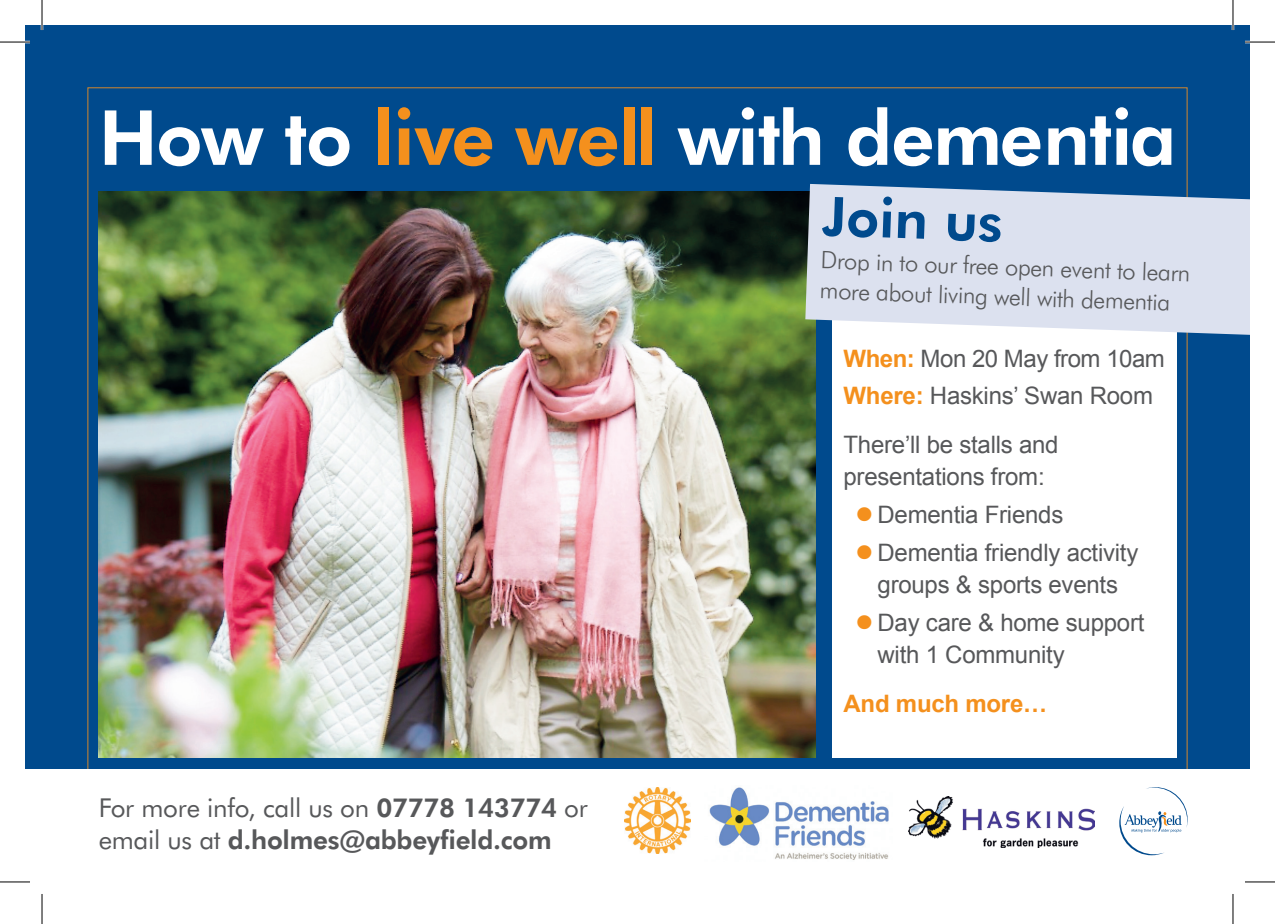
<style>
.page{position:relative;width:1275px;height:924px;background:#fff}
.page>*{position:absolute;margin:0;border:0;box-sizing:border-box;transform-origin:0 0}
.t1{font:700 76px "Futura BT";letter-spacing:-.02em;color:#fff}
.t2{font:700 54px "Futura BT";color:#004a8d}
.t3{font:700 26px/32px "Futura BT";letter-spacing:-.01em;color:#57585a}
.t4{font:24px/32px "Arial";letter-spacing:-.01em;color:#57585a}
.t5{font:300 24px/30px "Futura BT";color:#57585a}
.t6{font:700 24px "Arial";letter-spacing:-.01em;color:#f4901d}
.s1{color:#f4901d}
.s2{font-weight:400}
.s3{font-weight:700;color:#f4901d}
</style>
<div class="page">
<div style="left:25px;top:25px;width:1225px;height:769px;background:#004a8d"></div>
<img style="left:99px;top:191px;width:716px;height:565px">
<div style="left:25px;top:769px;width:1225px;height:129px;background:#fff"></div>
<div style="left:832px;top:201px;width:344px;height:555px;background:#fff"></div>
<img style="left:709px;top:787px;width:180px;height:73px">
<img style="left:908px;top:796px;width:186px;height:50px">
<img style="left:625px;top:787px;width:65px;height:65px">
<svg style="left:1119px;top:787px;width:68px;height:67px"></svg>
<svg style="left:805px;top:184px;width:445px;height:151px;background:#d0d8e8"></svg>
<hr style="left:0;top:41px;width:30px;height:2px;background:#fff">
<hr style="left:1245px;top:41px;width:30px;height:2px;background:#fff">
<hr style="left:41px;top:0;width:2px;height:30px;background:#fff">
<hr style="left:1231px;top:0;width:3px;height:30px;background:#fff">
<hr style="left:0;top:42px;width:30px;height:1px;background:#000">
<hr style="left:1245px;top:42px;width:30px;height:1px;background:#000">
<hr style="left:0;top:881px;width:30px;height:1px;background:#000">
<hr style="left:1245px;top:881px;width:30px;height:1px;background:#000">
<hr style="left:42px;top:0;width:1px;height:30px;background:#000">
<hr style="left:42px;top:893px;width:1px;height:30px;background:#000">
<hr style="left:1232px;top:0;width:1px;height:30px;background:#000">
<hr style="left:1232px;top:893px;width:1px;height:30px;background:#000">
<p class="t1" style="left:99px;top:88px;width:1079px">How to <span class="s1">live well</span> with dementia</p>
<p class="t2" style="left:823px;top:181px;width:182px;rotate:2deg">Join us</p>
<p class="t5" style="left:821px;top:244px;width:371px;rotate:2deg">Drop in to our free open event to learn more about living well with dementia</p>
<p class="t3" style="left:99px;top:790px;width:490px"><span class="s2">For more info, call us on</span> 07778 143774 <span class="s2">or email us at</span> d.holmes@abbeyfield.com</p>
<p class="t4" style="left:843px;top:342px;width:323px"><span class="s3">When:</span> Mon 20 May from 10am</p>
<p class="t4" style="left:843px;top:380px;width:311px"><span class="s3">Where:</span> Haskins’ Swan Room</p>
<p class="t4" style="left:843px;top:429px;width:217px">There’ll be stalls and presentations from:</p>
<p class="t4" style="left:855px;top:498px;width:209px"><span class="s1">●</span> Dementia Friends</p>
<p class="t4" style="left:855px;top:536px;width:284px;text-align:center"><span class="s1">●</span> Dementia friendly activity groups &amp; sports events</p>
<p class="t4" style="left:877px;top:606px;width:268px;text-indent:-22px"><span class="s1">●</span> Day care &amp; home support with 1 Community</p>
<p class="t6" style="left:843px;top:686px;width:205px">And much more…</p>
</div>
